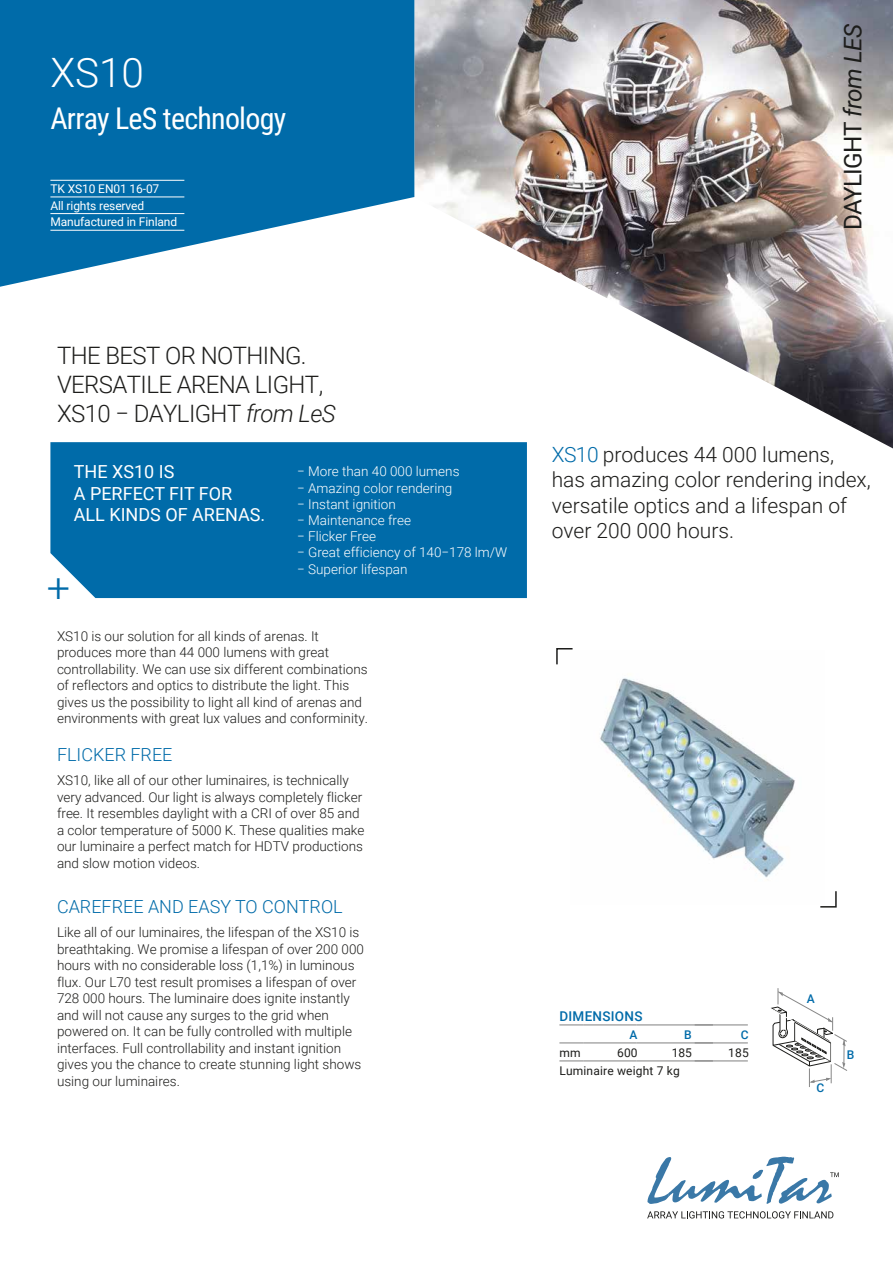
<style>
.page{position:relative;width:893px;height:1263px;background:#fff}
.page>*{position:absolute;margin:0;border:0;box-sizing:border-box;transform-origin:0 0}
.t1{font:300 40.5px "Roboto";color:#fff}
.t2{font:39px "Myriad Pro";color:#006ba9}
.t3{font:30px "Roboto Condensed";letter-spacing:-.025em;color:#fff}
.t4{font:24.3px "Roboto";letter-spacing:-.025em;color:#1d1d1b}
.t5{font:300 24px/28.8px "Roboto";letter-spacing:-.025em;color:#1d1d1b}
.t6{font:300 21px/25.2px "Roboto";color:#1d1d1b}
.t7{font:18px/21.6px "Roboto";color:#fff}
.t8{font:300 18px "Roboto";color:#006ba9}
.t9{font:300 13.5px/16.5px "Roboto";color:#1d1d1b}
.t10{font:300 13.5px/16.2px "Roboto";color:#fff}
.t11{font:500 13.5px "Roboto";letter-spacing:.02em;color:#006ba9}
.t12{font:12px/16.6px "Roboto";letter-spacing:-.01em;color:#fff}
.t13{font:12px "Roboto";letter-spacing:.015em;color:#1d1d1b}
.t14{font:500 12px "Roboto";color:#006ba9}
.s1{font-style:italic}
.s2{color:#006ba9}
</style>
<div class="page">
<img style="left:414px;top:0;width:479px;height:448px">
<svg style="left:0;top:0;width:414px;height:287px;fill:#006ba9"></svg>
<hr style="left:50px;top:180px;width:134px;height:1px;background:#fff">
<hr style="left:50px;top:197px;width:134px;height:1px;background:#fff">
<hr style="left:50px;top:213px;width:134px;height:1px;background:#fff">
<hr style="left:50px;top:230px;width:134px;height:1px;background:#fff">
<div style="left:50px;top:442px;width:477px;height:156px;background:#006ba9"></div>
<svg style="left:556px;top:648px;width:17px;height:17px"></svg>
<svg style="left:820px;top:891px;width:17px;height:17px"></svg>
<svg style="left:559px;top:1042px;width:24px;height:1px"></svg>
<hr style="left:583px;top:1042px;width:53px;height:1px;background:#878787">
<hr style="left:636px;top:1042px;width:77px;height:1px;background:#878787">
<hr style="left:695px;top:1042px;width:53px;height:1px;background:#878787">
<svg style="left:559px;top:1060px;width:24px;height:1px"></svg>
<hr style="left:583px;top:1060px;width:53px;height:1px;background:#878787">
<hr style="left:636px;top:1060px;width:77px;height:1px;background:#878787">
<hr style="left:695px;top:1060px;width:53px;height:1px;background:#878787">
<svg style="left:559px;top:1024px;width:24px;height:1px"></svg>
<hr style="left:583px;top:1024px;width:53px;height:1px;background:#878787">
<hr style="left:636px;top:1024px;width:77px;height:1px;background:#878787">
<hr style="left:695px;top:1024px;width:53px;height:1px;background:#878787">
<img style="left:571px;top:651px;width:253px;height:253px">
<svg style="left:771px;top:988px;width:76px;height:99px"></svg>
<svg style="left:647px;top:1211px;width:186px;height:7px"></svg>
<svg style="left:647px;top:1157px;width:192px;height:47px"></svg>
<h1 class="t1" style="left:50px;top:44px;width:95px">XS10</h1>
<h3 class="t3" style="left:50px;top:97px;width:237px">Array LeS technology</h3>
<p class="t12" style="left:50px;top:180px;width:128px">TK XS10 EN01 16-07<br>All rights reserved<br>Manufactured in Finland</p>
<h3 class="t4" style="left:836px;top:230px;width:208px;rotate:-90deg">DAYLIGHT <span class="s1">from LES</span></h3>
<h3 class="t5" style="left:57px;top:340px;width:280px">THE BEST OR NOTHING.<br>VERSATILE ARENA LIGHT,<br>XS10 ‒ DAYLIGHT <span class="s1">from LeS</span></h3>
<h3 class="t7" style="left:74px;top:460px;width:193px">THE XS10 IS<br>A PERFECT FIT FOR<br>ALL KINDS OF ARENAS.</h3>
<p class="t10" style="left:297px;top:463px;width:212px">− More than 40 000 lumens<br>− Amazing color rendering<br>− Instant ignition<br>− Maintenance free<br>− Flicker Free<br>− Great efficiency of 140‒178 lm/W − Superior lifespan</p>
<h2 class="t2" style="left:47px;top:562px;width:25px">+</h2>
<p class="t9" style="left:57px;top:627px;width:312px">XS10 is our solution for all kinds of arenas. It produces more than 44 000 lumens with great controllability. We can use six different combinations of reflectors and optics to distribute the light. This gives us the possibility to light all kind of arenas and environments with great lux values and conforminity.</p>
<h3 class="t8" style="left:57px;top:742px;width:117px">FLICKER FREE</h3>
<p class="t9" style="left:57px;top:771px;width:309px">XS10, like all of our other luminaires, is technically very advanced. Our light is always completely flicker free. It resembles daylight with a CRI of over 85 and a color temperature of 5000 K. These qualities make our luminaire a perfect match for HDTV productions and slow motion videos.</p>
<h3 class="t8" style="left:57px;top:894px;width:287px">CAREFREE AND EASY TO CONTROL</h3>
<p class="t9" style="left:57px;top:924px;width:308px">Like all of our luminaires, the lifespan of the XS10 is breathtaking. We promise a lifespan of over 200 000 hours with no considerable loss (1,1%) in luminous flux. Our L70 test result promises a lifespan of over 728 000 hours. The luminaire does ignite instantly and will not cause any surges to the grid when powered on. It can be fully controlled with multiple interfaces. Full controllability and instant ignition gives you the chance to create stunning light shows using our luminaires.</p>
<h3 class="t6" style="left:552px;top:441px;width:321px"><span class="s2">XS10</span> produces 44 000 lumens, has amazing color rendering index, versatile optics and a lifespan of over 200 000 hours.</h3>
<p class="t11" style="left:559px;top:1006px;width:85px">DIMENSIONS</p>
<p class="t14" style="left:629px;top:1026px;width:9px">A</p>
<p class="t14" style="left:684px;top:1026px;width:9px">B</p>
<p class="t14" style="left:741px;top:1026px;width:9px">C</p>
<p class="t13" style="left:559px;top:1044px;width:23px">mm</p>
<p class="t13" style="left:617px;top:1044px;width:22px">600</p>
<p class="t13" style="left:672px;top:1044px;width:22px">185</p>
<p class="t13" style="left:728px;top:1044px;width:22px">185</p>
<p class="t13" style="left:559px;top:1062px;width:122px">Luminaire weight 7 kg</p>
<p class="t14" style="left:807px;top:990px;width:9px">A</p>
<p class="t14" style="left:816px;top:1080px;width:9px">C</p>
<p class="t14" style="left:847px;top:1046px;width:9px">B</p>
</div>
